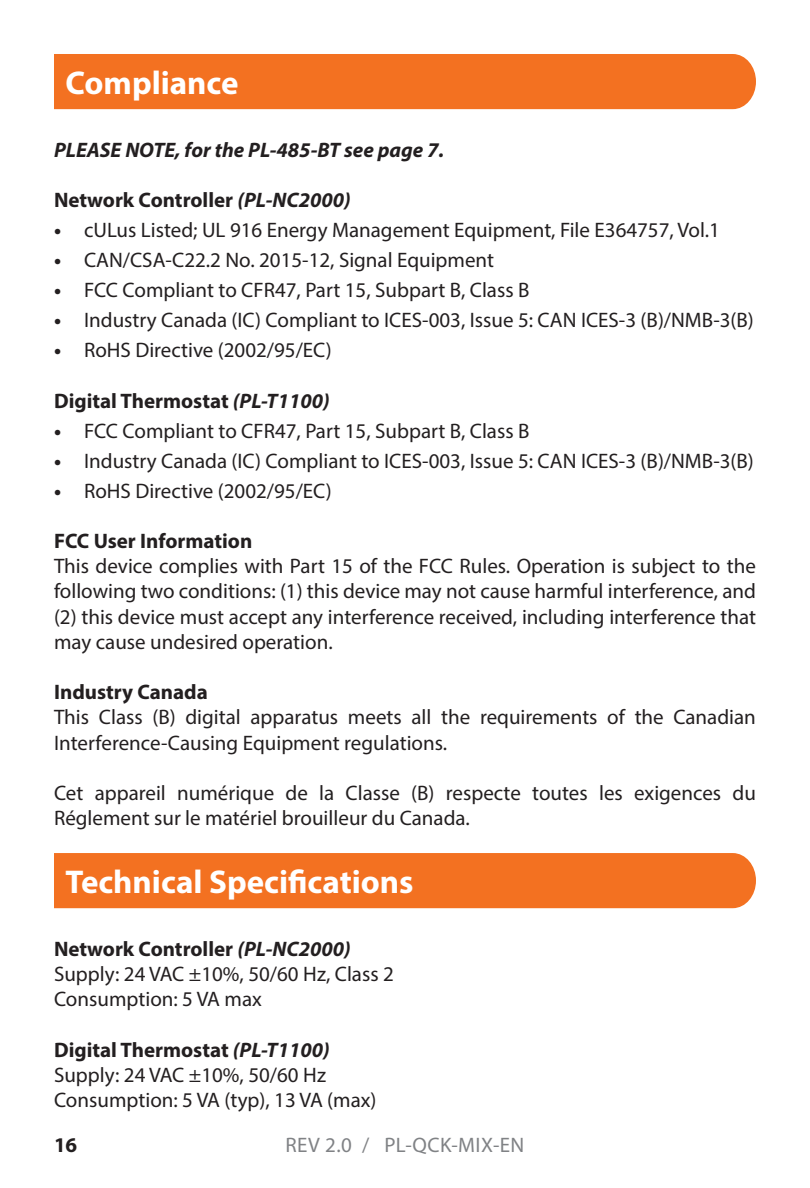
<style>
.page{position:relative;width:810px;height:1188px;background:#fff}
.page>*{position:absolute;margin:0;border:0;box-sizing:border-box;transform-origin:0 0}
.t1{font:700 33px "Myriad Pro";color:#fff}
.t2{font:21px/25.2px "Myriad Pro";color:#231f20}
.t3{font:700 21px "Myriad Pro";color:#231f20}
.t4{font:italic 700 21px "Myriad Pro";color:#231f20}
.t5{font:21px "Myriad Pro";letter-spacing:.02em;color:#808285}
.s1{font-style:italic}
.s2{font-weight:700}
.s3{font-weight:700;font-style:italic}
</style>
<div class="page">
<div style="left:54px;top:54px;width:702px;height:55px;background:#f37121"></div>
<div style="left:54px;top:853px;width:702px;height:55px;background:#f37121"></div>
<h1 class="t1" style="left:66px;top:61px;width:174px">Compliance</h1>
<p class="t4" style="left:54px;top:136px;width:392px">PLEASE NOTE, for the PL-485-BT see page 7.</p>
<p class="t3" style="left:54px;top:186px;width:298px">Network Controller <span class="s1">(PL-NC2000)</span></p>
<p class="t2" style="left:54px;top:217px;width:668px"><span class="s2">•</span> cULus Listed; UL 916 Energy Management Equipment, File E364757, Vol.1</p>
<p class="t2" style="left:54px;top:247px;width:442px"><span class="s2">•</span> CAN/CSA-C22.2 No. 2015-12, Signal Equipment</p>
<p class="t2" style="left:54px;top:277px;width:477px"><span class="s2">•</span> FCC Compliant to CFR47, Part 15, Subpart B, Class B</p>
<p class="t2" style="left:54px;top:307px;width:701px"><span class="s2">•</span> Industry Canada (IC) Compliant to ICES-003, Issue 5: CAN ICES-3 (B)/NMB-3(B)</p>
<p class="t2" style="left:54px;top:337px;width:279px"><span class="s2">•</span> RoHS Directive (2002/95/EC)</p>
<p class="t3" style="left:54px;top:387px;width:277px">Digital Thermostat <span class="s1">(PL-T1100)</span></p>
<p class="t2" style="left:54px;top:418px;width:477px"><span class="s2">•</span> FCC Compliant to CFR47, Part 15, Subpart B, Class B</p>
<p class="t2" style="left:54px;top:448px;width:701px"><span class="s2">•</span> Industry Canada (IC) Compliant to ICES-003, Issue 5: CAN ICES-3 (B)/NMB-3(B)</p>
<p class="t2" style="left:54px;top:478px;width:279px"><span class="s2">•</span> RoHS Directive (2002/95/EC)</p>
<p class="t3" style="left:54px;top:527px;width:200px">FCC User Information</p>
<p class="t2" style="left:54px;top:553px;width:704px;text-align:justify">This device complies with Part 15 of the FCC Rules. Operation is subject to the following two conditions: (1) this device may not cause harmful interference, and (2) this device must accept any interference received, including interference that may cause undesired operation.</p>
<p class="t3" style="left:54px;top:678px;width:155px">Industry Canada</p>
<p class="t2" style="left:54px;top:704px;width:703px">This Class (B) digital apparatus meets all the requirements of the Canadian<br>Interference-Causing Equipment regulations.</p>
<p class="t2" style="left:54px;top:780px;width:704px">Cet appareil numérique de la Classe (B) respecte toutes les exigences du<br>Réglement sur le matériel brouilleur du Canada.</p>
<h1 class="t1" style="left:66px;top:860px;width:350px">Technical Specifications</h1>
<p class="t2" style="left:54px;top:936px;width:341px"><span class="s2">Network Controller</span> <span class="s3">(PL-NC2000)<br></span>Supply: 24 VAC ±10%, 50/60 Hz, Class 2<br>Consumption: 5 VA max</p>
<p class="t2" style="left:54px;top:1037px;width:324px"><span class="s2">Digital Thermostat</span> <span class="s3">(PL-T1100)<br></span>Supply: 24 VAC ±10%, 50/60 Hz<br>Consumption: 5 VA (typ), 13 VA (max)</p>
<p class="t3" style="left:54px;top:1131px;width:25px">16</p>
<p class="t5" style="left:286px;top:1132px;width:240px">REV 2.0 / PL-QCK-MIX-EN</p>
</div>
